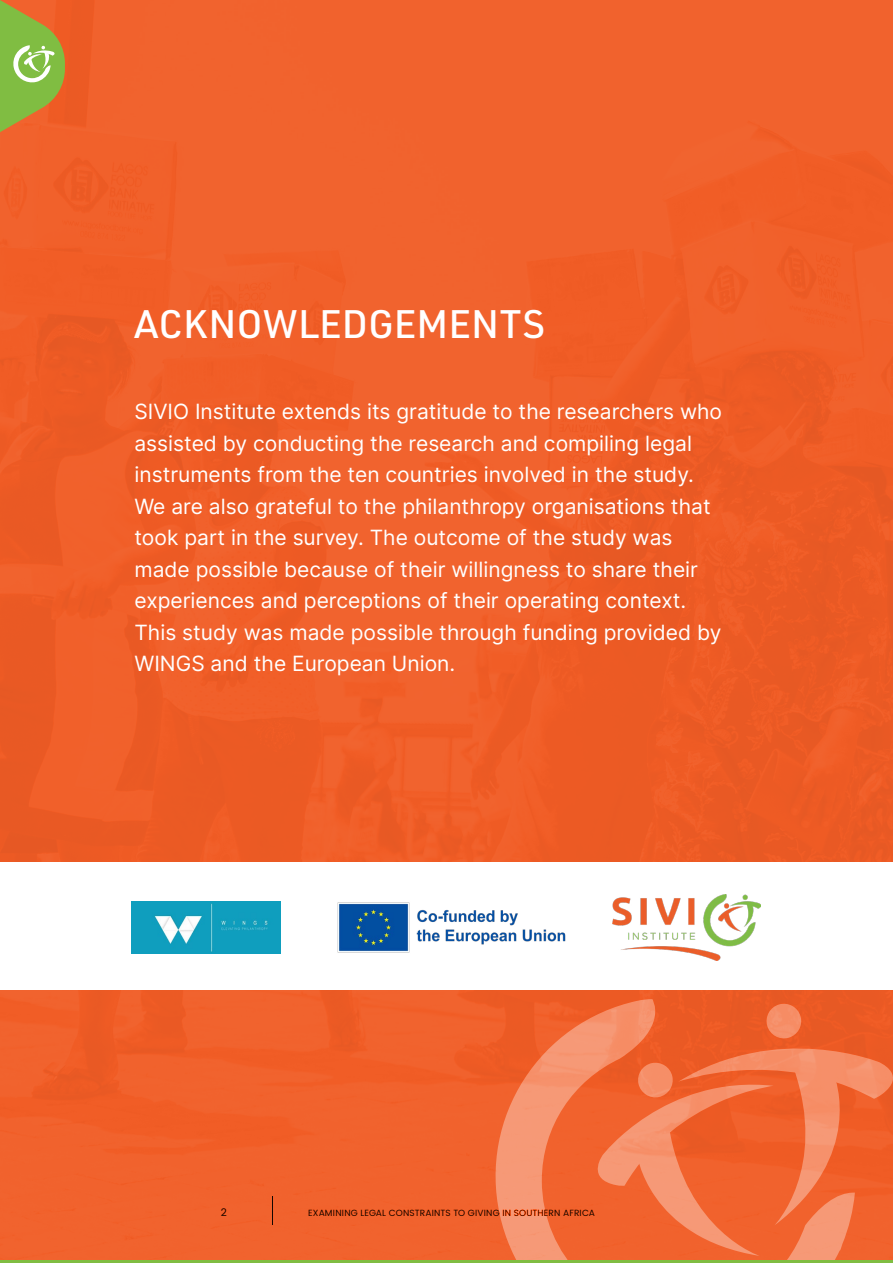
<style>
.page{position:relative;width:893px;height:1263px;background:#f15d26}
.page>*{position:absolute;margin:0;border:0;box-sizing:border-box;transform-origin:0 0}
.t1{font:500 39px "URWDIN";color:#fff}
.t2{font:21px/31.5px "Inter";color:#fff}
.t3{font:10.5px "Poppins";color:#000}
.t4{font:9px "Poppins";letter-spacing:.01em;color:#000}
</style>
<div class="page">
<div style="left:0;top:862px;width:892px;height:128px;background:#fff"></div>
<img style="left:612px;top:894px;width:149px;height:67px">
<img style="left:337px;top:902px;width:229px;height:51px">
<img style="left:131px;top:902px;width:149px;height:51px">
<svg style="left:587px;top:1002px;width:306px;height:258px"></svg>
<hr style="left:0;top:1260px;width:893px;height:3px;background:#80bd42">
<svg style="left:0;top:0;width:65px;height:132px"></svg>
<h1 class="t1" style="left:134px;top:298px;width:412px">ACKNOWLEDGEMENTS</h1>
<p class="t2" style="left:134px;top:395px;width:589px">SIVIO Institute extends its gratitude to the researchers who assisted by conducting the research and compiling legal instruments from the ten countries involved in the study.<br>We are also grateful to the philanthropy organisations that took part in the survey. The outcome of the study was made possible because of their willingness to share their experiences and perceptions of their operating context.<br>This study was made possible through funding provided by WINGS and the European Union.</p>
<p class="t3" style="left:221px;top:1204px;width:8px">2</p>
<p class="t4" style="left:308px;top:1206px;width:288px">EXAMINING LEGAL CONSTRAINTS TO GIVING IN SOUTHERN AFRICA</p>
</div>
